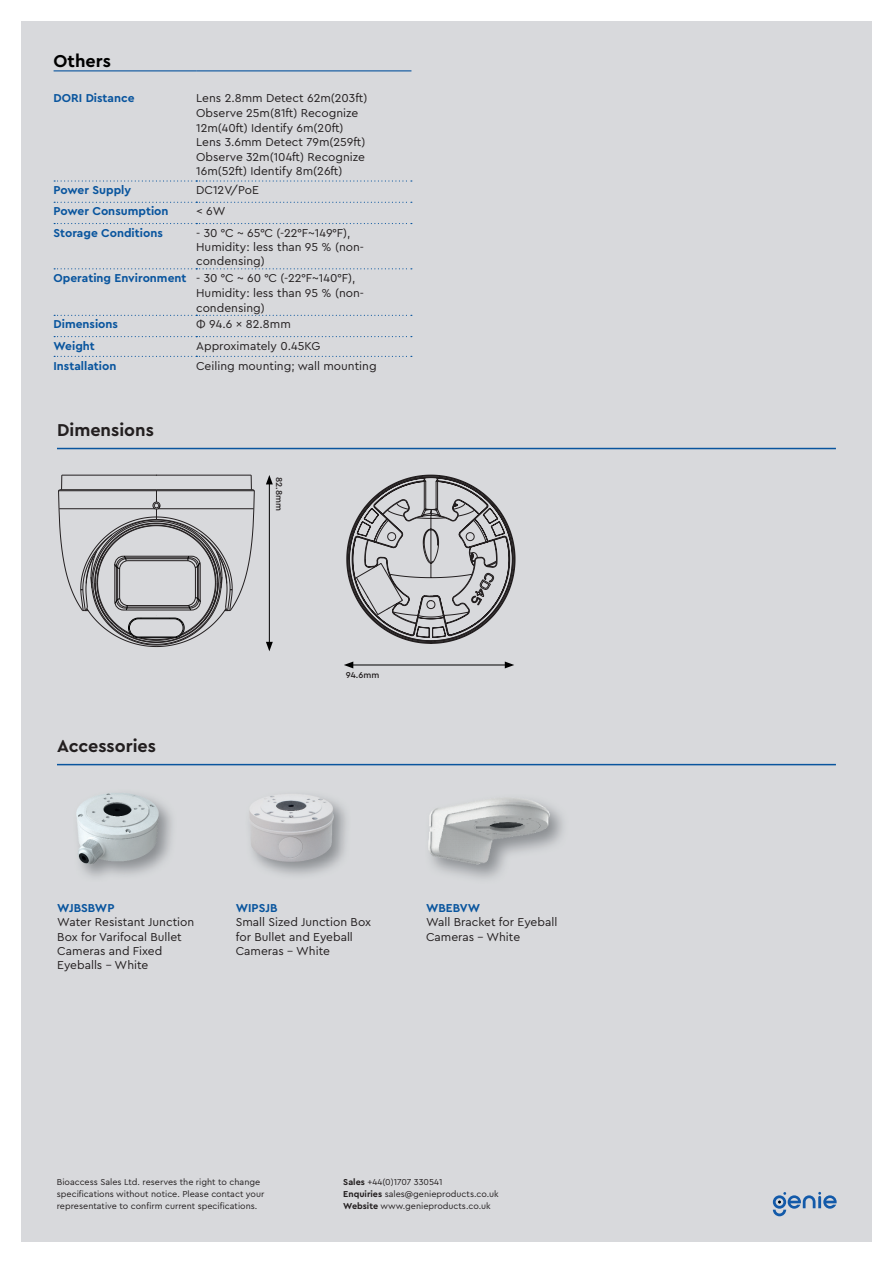
<style>
.page{position:relative;width:893px;height:1263px;background:#fff}
.page>*{position:absolute;margin:0;border:0;box-sizing:border-box;transform-origin:0 0}
.t1{font:700 18px "Cera Pro";color:#231f20}
.t2{font:700 18px "Cera Pro";color:#000}
.t3{font:12px/14.4px "Cera Pro";color:#231f20}
.t4{font:700 12px "Cera Pro";color:#09559e}
.t5{font:9px/12px "Cera Pro";color:#231f20}
.t6{font:500 9px "Cera Pro";color:#231f20}
.s1{font-weight:700;color:#09559e}
.s2{font-weight:700}
</style>
<div class="page">
<div style="left:21px;top:21px;width:851px;height:1221px;background:#d8d9dc"></div>
<svg style="left:773px;top:1192px;width:64px;height:24px"></svg>
<hr style="left:57px;top:764px;width:779px;height:1px;background:#09559e">
<img style="left:249px;top:796px;width:97px;height:79px">
<img style="left:428px;top:798px;width:135px;height:81px">
<img style="left:76px;top:793px;width:96px;height:84px">
<hr style="left:57px;top:448px;width:779px;height:1px;background:#09559e">
<hr style="left:269px;top:482px;width:1px;height:162px;background:#000">
<svg style="left:266px;top:475px;width:7px;height:9px"></svg>
<svg style="left:266px;top:642px;width:7px;height:9px"></svg>
<hr style="left:351px;top:665px;width:156px;height:1px;background:#000">
<svg style="left:344px;top:661px;width:9px;height:7px"></svg>
<svg style="left:505px;top:661px;width:9px;height:7px"></svg>
<svg style="left:346px;top:475px;width:169px;height:169px"></svg>
<svg style="left:54px;top:180px;width:358px;height:2px"></svg>
<svg style="left:54px;top:202px;width:358px;height:1px"></svg>
<svg style="left:54px;top:223px;width:358px;height:1px"></svg>
<svg style="left:54px;top:268px;width:358px;height:1px"></svg>
<svg style="left:54px;top:315px;width:358px;height:1px"></svg>
<svg style="left:54px;top:336px;width:358px;height:1px"></svg>
<hr style="left:54px;top:70px;width:142px;height:1px;background:#09559e">
<hr style="left:196px;top:70px;width:215px;height:1px;background:#09559e">
<svg style="left:54px;top:356px;width:358px;height:1px"></svg>
<svg style="left:58px;top:475px;width:197px;height:172px"></svg>
<h1 class="t2" style="left:54px;top:49px;width:59px">Others</h1>
<p class="t4" style="left:54px;top:90px;width:82px">DORI Distance</p>
<p class="t3" style="left:196px;top:90px;width:173px">Lens 2.8mm Detect 62m(203ft)<br>Observe 25m(81ft) Recognize<br>12m(40ft) Identify 6m(20ft)<br>Lens 3.6mm Detect 79m(259ft)<br>Observe 32m(104ft) Recognize<br>16m(52ft) Identify 8m(26ft)</p>
<p class="t4" style="left:54px;top:182px;width:79px">Power Supply</p>
<p class="t3" style="left:196px;top:182px;width:64px">DC12V/PoE</p>
<p class="t4" style="left:54px;top:203px;width:116px">Power Consumption</p>
<p class="t3" style="left:196px;top:204px;width:31px">&lt; 6W</p>
<p class="t4" style="left:54px;top:225px;width:111px">Storage Conditions</p>
<p class="t3" style="left:196px;top:225px;width:169px">- 30 °C ~ 65°C (-22°F~149°F),<br>Humidity: less than 95 % (non&shy;condensing)</p>
<p class="t3" style="left:196px;top:270px;width:169px;line-height:15px;text-indent:-143px"><span class="s1">Operating Environment</span> - 30 °C ~ 60 °C (-22°F~140°F),<br>Humidity: less than 95 % (non&shy;condensing)</p>
<p class="t4" style="left:54px;top:316px;width:66px">Dimensions</p>
<p class="t3" style="left:196px;top:317px;width:96px">Φ 94.6 × 82.8mm</p>
<p class="t4" style="left:54px;top:338px;width:43px">Weight</p>
<p class="t3" style="left:196px;top:338px;width:126px">Approximately 0.45KG</p>
<p class="t4" style="left:54px;top:357px;width:64px">Installation</p>
<p class="t3" style="left:196px;top:358px;width:182px">Ceiling mounting; wall mounting</p>
<h1 class="t1" style="left:57px;top:418px;width:98px">Dimensions</h1>
<p class="t6" style="left:285px;top:477px;width:36px;rotate:90deg">82.8mm</p>
<h1 class="t1" style="left:57px;top:734px;width:100px">Accessories</h1>
<p class="t6" style="left:346px;top:669px;width:35px">94.6mm</p>
<p class="t4" style="left:57px;top:900px;width:59px">WJBSBWP</p>
<p class="t3" style="left:57px;top:914px;width:138px">Water Resistant Junction<br>Box for Varifocal Bullet<br>Cameras and Fixed<br>Eyeballs – White</p>
<p class="t4" style="left:236px;top:900px;width:43px">WIPSJB</p>
<p class="t3" style="left:236px;top:914px;width:137px">Small Sized Junction Box for Bullet and Eyeball<br>Cameras – White</p>
<p class="t4" style="left:426px;top:900px;width:56px">WBEBVW</p>
<p class="t3" style="left:426px;top:914px;width:133px">Wall Bracket for Eyeball<br>Cameras – White</p>
<p class="t5" style="left:57px;top:1175px;width:209px">Bioaccess Sales Ltd. reserves the right to change specifications without notice. Please contact your representative to confirm current specifications.</p>
<p class="t5" style="left:343px;top:1175px;width:157px"><span class="s2">Sales</span> +44(0)1707 330541<br><span class="s2">Enquiries</span> sales@genieproducts.co.uk<br><span class="s2">Website</span> www.genieproducts.co.uk</p>
</div>
